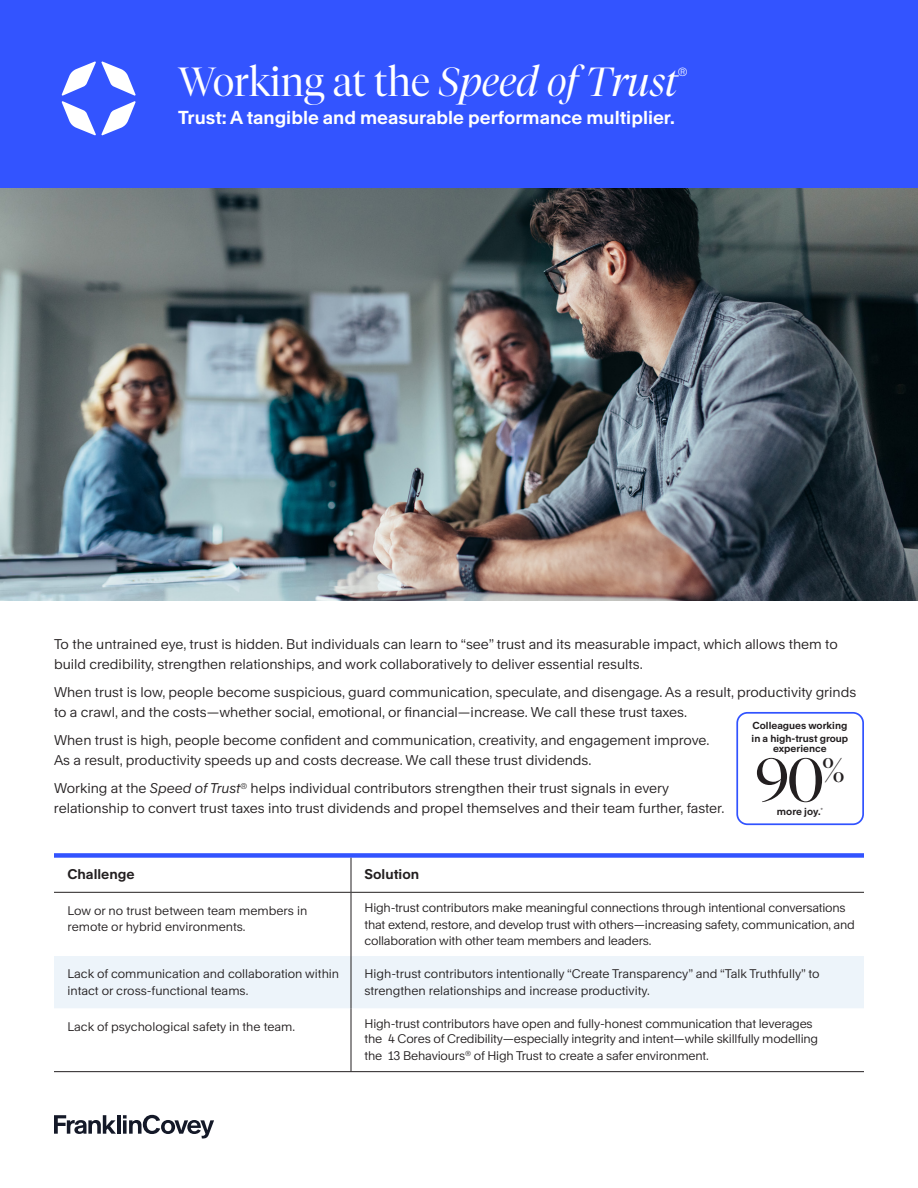
<style>
.page{position:relative;width:918px;height:1188px;background:#fff}
.page>*{position:absolute;margin:0;border:0;box-sizing:border-box;transform-origin:0 0}
.T_-_Stats_-_Percentage{font:300 61.5px "Tiempos Fine";color:#231f20}
.t1{font:300 40.5px "Tiempos Fine";color:#fff}
.t2{font:700 18px "Rand";color:#fff}
.t3{font:13.5px/19.5px "Rand";color:#231f20}
.T_-_Feature_Name_Bold{font:700 13.5px "Rand";color:#231f20}
.T_-_Table_-_Body_description{font:12px/16.5px "Rand";letter-spacing:-.015em;color:#231f20}
.t4{font:11.4px "Rand";color:#fff}
.T_-_Percentage_caption{font:700 9.75px/12.6px "Rand";color:#231f20}
.s1{font-style:italic}
</style>
<div class="page">
<img style="left:0;top:188px;width:918px;height:412px">
<div style="left:0;top:0;width:918px;height:188px;background:#3354ff"></div>
<div style="left:54px;top:956px;width:810px;height:52px;background:#edf4fa"></div>
<hr style="left:54px;top:892px;width:297px;height:1px;background:#231f20">
<hr style="left:351px;top:892px;width:513px;height:1px;background:#231f20">
<div style="left:54px;top:853px;width:297px;height:5px;background:#3253ff"></div>
<div style="left:351px;top:853px;width:513px;height:5px;background:#3253ff"></div>
<hr style="left:351px;top:892px;width:1px;height:64px;background:#231f20">
<hr style="left:351px;top:956px;width:1px;height:52px;background:#231f20">
<hr style="left:351px;top:1008px;width:1px;height:63px;background:#231f20">
<hr style="left:351px;top:858px;width:1px;height:34px;background:#231f20">
<hr style="left:54px;top:1071px;width:297px;height:1px;background:#231f20">
<hr style="left:351px;top:1071px;width:513px;height:1px;background:#231f20">
<svg style="left:62px;top:61px;width:74px;height:75px"></svg>
<svg style="left:54px;top:1115px;width:62px;height:19px"></svg>
<hr style="left:117px;top:1115px;width:3px;height:19px;background:#141928">
<svg style="left:123px;top:1115px;width:91px;height:23px"></svg>
<div style="left:736px;top:712px;width:128px;height:113px;border:2px solid #3253ff;border-radius:10px"></div>
<h1 class="t1" style="left:178px;top:57px;width:501px">Working at the <span class="s1">Speed of Trust</span></h1>
<h1 class="t4" style="left:678px;top:62px;width:11px">®</h1>
<h1 class="t2" style="left:178px;top:103px;width:498px">Trust: A tangible and measurable performance multiplier.</h1>
<p class="t3" style="left:54px;top:633px;width:785px">To the untrained eye, trust is hidden. But individuals can learn to “see” trust and its measurable impact, which allows them to build credibility, strengthen relationships, and work collaboratively to deliver essential results.</p>
<p class="t3" style="left:54px;top:681px;width:804px">When trust is low, people become suspicious, guard communication, speculate, and disengage. As a result, productivity grinds to a crawl, and the costs—whether social, emotional, or financial—increase. We call these trust taxes.</p>
<p class="t3" style="left:54px;top:729px;width:657px">When trust is high, people become confident and communication, creativity, and engagement improve.<br>As a result, productivity speeds up and costs decrease. We call these trust dividends.</p>
<p class="t3" style="left:54px;top:777px;width:672px">Working at the <span class="s1">Speed of Trust</span><sup>®</sup> helps individual contributors strengthen their trust signals in every relationship to convert trust taxes into trust dividends and propel themselves and their team further, faster.</p>
<p class="T_-_Percentage_caption" style="left:752px;top:718px;width:98px">Colleagues working in a high-trust group</p>
<p class="T_-_Percentage_caption" style="left:773px;top:741px;width:55px">experience</p>
<p class="T_-_Stats_-_Percentage" style="left:755px;top:743px;width:91px">90<sup>%</sup></p>
<p class="T_-_Percentage_caption" style="left:777px;top:804px;width:48px">more joy.<sup>*</sup></p>
<p class="T_-_Feature_Name_Bold" style="left:68px;top:863px;width:69px">Challenge</p>
<p class="T_-_Feature_Name_Bold" style="left:364px;top:863px;width:56px">Solution</p>
<p class="T_-_Table_-_Body_description" style="left:68px;top:901px;width:241px">Low or no trust between team members in remote or hybrid environments.</p>
<p class="T_-_Table_-_Body_description" style="left:364px;top:898px;width:492px">High-trust contributors make meaningful connections through intentional conversations that extend, restore, and develop trust with others—increasing safety, communication, and collaboration with other team members and leaders.</p>
<p class="T_-_Table_-_Body_description" style="left:68px;top:964px;width:273px">Lack of communication and collaboration within intact or cross-functional teams.</p>
<p class="T_-_Table_-_Body_description" style="left:364px;top:964px;width:457px">High-trust contributors intentionally “Create Transparency” and “Talk Truthfully” to strengthen relationships and increase productivity.</p>
<p class="T_-_Table_-_Body_description" style="left:68px;top:1017px;width:229px">Lack of psychological safety in the team.</p>
<p class="T_-_Table_-_Body_description" style="left:364px;top:1015px;width:455px;line-height:15.1px">High-trust contributors have open and fully-honest communication that leverages the 4 Cores of Credibility—especially integrity and intent—while skillfully modelling</p>
<p class="T_-_Table_-_Body_description" style="left:364px;top:1046px;width:346px">the 13 Behaviours<sup>®</sup> of High Trust to create a safer environment.</p>
</div>
